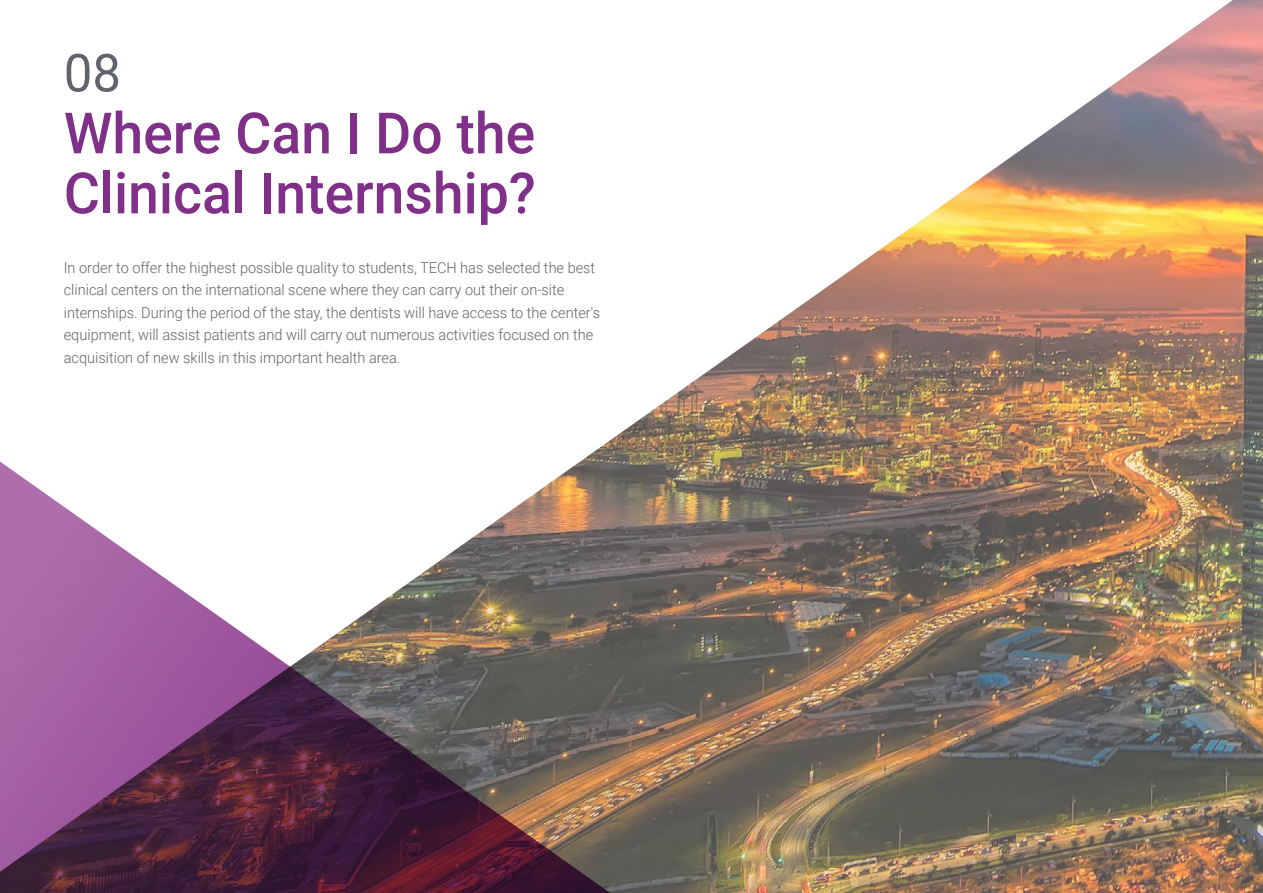
<style>
.page{position:relative;width:1263px;height:893px;background:#fff}
.page>*{position:absolute;margin:0;border:0;box-sizing:border-box;transform-origin:0 0}
.t1{font:500 57px/60px "Roboto";color:#813089}
.t2{font:52.5px "Roboto";color:#61646a}
.t3{font:300 15px/22.5px "Roboto";color:#61646a}
</style>
<div class="page">
<img style="left:602px;top:0;width:661px;height:893px">
<svg style="left:0;top:446px;width:640px;height:447px"></svg>
<h2 class="t2" style="left:64px;top:36px;width:59px">08</h2>
<h1 class="t1" style="left:64px;top:101px;width:473px">Where Can I Do the<br>Clinical Internship?</h1>
<p class="t3" style="left:64px;top:255px;width:538px">In order to offer the highest possible quality to students, TECH has selected the best clinical centers on the international scene where they can carry out their on-site internships. During the period of the stay, the dentists will have access to the center's equipment, will assist patients and will carry out numerous activities focused on the acquisition of new skills in this important health area.</p>
</div>
